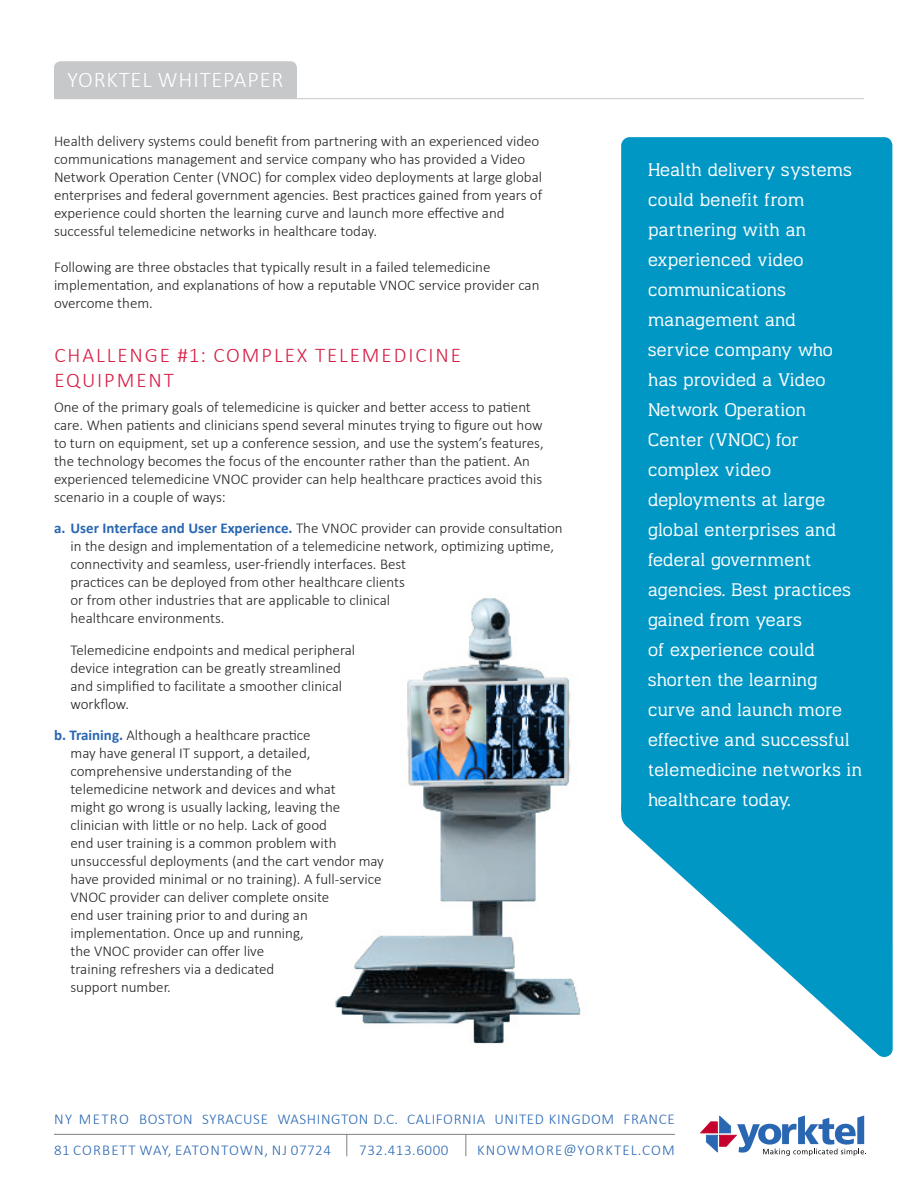
<style>
.page{position:relative;width:918px;height:1188px;background:#fff}
.page>*{position:absolute;margin:0;border:0;box-sizing:border-box;transform-origin:0 0}
.t1{font:300 22.5px "Calibri";letter-spacing:.04em;color:#fff}
.t2{font:300 21px/25.2px "Calibri";letter-spacing:.09em;color:#d51e46}
.t3{font:300 18px/30px "Endzone";letter-spacing:.02em;color:#fff}
.t4{font:300 15px/18px "Calibri";color:#231f20}
.t5{font:300 15px/31.5px "Calibri";letter-spacing:.04em;color:#2a67b2}
.t6{font:300 15px "Calibri";letter-spacing:.075em;color:#2a67b2}
.s1{font-weight:700;color:#2a67b2}
</style>
<div class="page">
<svg style="left:700px;top:1115px;width:166px;height:41px"></svg>
<hr style="left:54px;top:1134px;width:621px;height:1px;background:#808285">
<svg style="left:346px;top:1135px;width:1px;height:21px"></svg>
<svg style="left:465px;top:1135px;width:1px;height:21px"></svg>
<div style="left:54px;top:61px;width:243px;height:37px;background:#c7c8ca"></div>
<hr style="left:54px;top:98px;width:810px;height:1px;background:#c7c8ca">
<img style="left:334px;top:598px;width:247px;height:446px">
<svg style="left:621px;top:137px;width:272px;height:920px;background:#1fa3cc"></svg>
<h1 class="t1" style="left:67px;top:70px;width:218px">YORKTEL WHITEPAPER</h1>
<p class="t4" style="left:54px;top:134px;width:490px">Health delivery systems could benefit from partnering with an experienced video communications management and service company who has provided a Video Network Operation Center (VNOC) for complex video deployments at large global enterprises and federal government agencies. Best practices gained from years of experience could shorten the learning curve and launch more effective and successful telemedicine networks in healthcare today.</p>
<p class="t4" style="left:54px;top:260px;width:487px">Following are three obstacles that typically result in a failed telemedicine implementation, and explanations of how a reputable VNOC service provider can overcome them.</p>
<h2 class="t2" style="left:54px;top:344px;width:408px">CHALLENGE #1: COMPLEX TELEMEDICINE<br>EQUIPMENT</h2>
<p class="t4" style="left:54px;top:399px;width:491px">One of the primary goals of telemedicine is quicker and better access to patient care. When patients and clinicians spend several minutes trying to figure out how to turn on equipment, set up a conference session, and use the system’s features, the technology becomes the focus of the encounter rather than the patient. An experienced telemedicine VNOC provider can help healthcare practices avoid this scenario in a couple of ways:</p>
<p class="t4" style="left:70px;top:521px;width:494px;text-indent:-16px"><span class="s1">a. User Interface and User Experience.</span> The VNOC provider can provide consultation in the design and implementation of a telemedicine network, optimizing uptime, connectivity and seamless, user-friendly interfaces. Best<br>practices can be deployed from other healthcare clients<br>or from other industries that are applicable to clinical<br>healthcare environments.</p>
<p class="t4" style="left:70px;top:642px;width:286px">Telemedicine endpoints and medical peripheral device integration can be greatly streamlined and simplified to facilitate a smoother clinical workflow.</p>
<p class="t4" style="left:70px;top:728px;width:315px;text-indent:-16px"><span class="s1">b. Training.</span> Although a healthcare practice<br>may have general IT support, a detailed, comprehensive understanding of the<br>telemedicine network and devices and what<br>might go wrong is usually lacking, leaving the clinician with little or no help. Lack of good<br>end user training is a common problem with unsuccessful deployments (and the cart vendor may have provided minimal or no training). A full-service VNOC provider can deliver complete onsite<br>end user training prior to and during an implementation. Once up and running,<br>the VNOC provider can offer live<br>training refreshers via a dedicated<br>support number.</p>
<p class="t3" style="left:648px;top:155px;width:216px">Health delivery systems could benefit from partnering with an experienced video communications management and<br>service company who has provided a Video<br>Network Operation<br>Center (VNOC) for complex video deployments at large global enterprises and federal government agencies. Best practices gained from years<br>of experience could shorten the learning curve and launch more effective and successful telemedicine networks in healthcare today.</p>
<p class="t5" style="left:54px;top:1104px;width:622px">NY METRO BOSTON SYRACUSE WASHINGTON D.C. CALIFORNIA UNITED KINGDOM FRANCE<br>81 CORBETT WAY, EATONTOWN, NJ 07724</p>
<p class="t5" style="left:359px;top:1136px;width:91px">732.413.6000</p>
<p class="t6" style="left:477px;top:1144px;width:199px">KNOWMORE@YORKTEL.COM</p>
</div>
